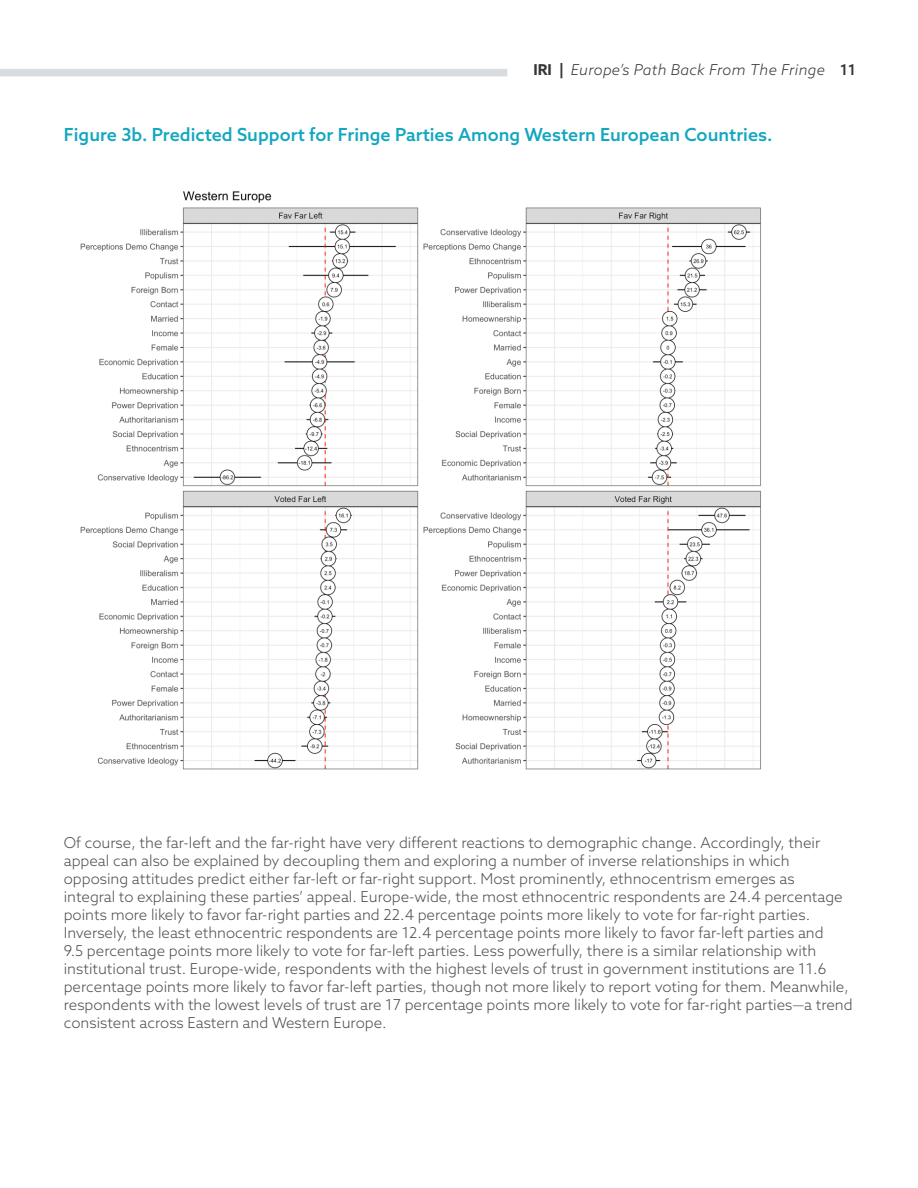
<style>
.page{position:relative;width:918px;height:1188px;background:#fff}
.page>*{position:absolute;margin:0;border:0;box-sizing:border-box;transform-origin:0 0}
.Figures{font:500 18px "Azo Sans";color:#13a7c0}
.t1{font:300 15px/18px "Azo Sans";color:#4c4f52}
.t2{font:italic 300 15px "Azo Sans";letter-spacing:.02em;color:#353635}
.s1{font-weight:700;font-style:normal}
.s2{font-weight:500;font-style:normal}
</style>
<div class="page">
<div style="left:0;top:69px;width:507px;height:7px;background:#d9dcde"></div>
<img style="left:80px;top:191px;width:681px;height:579px">
<p class="t2" style="left:533px;top:60px;width:324px"><span class="s1">IRI |</span> Europe’s Path Back From The Fringe <span class="s2">11</span></p>
<p class="Figures" style="left:64px;top:123px;width:710px">Figure 3b. Predicted Support for Fringe Parties Among Western European Countries.</p>
<p class="t1" style="left:64px;top:834px;width:790px">Of course, the far-left and the far-right have very different reactions to demographic change. Accordingly, their appeal can also be explained by decoupling them and exploring a number of inverse relationships in which opposing attitudes predict either far-left or far-right support. Most prominently, ethnocentrism emerges as<br>integral to explaining these parties’ appeal. Europe-wide, the most ethnocentric respondents are 24.4 percentage points more likely to favor far-right parties and 22.4 percentage points more likely to vote for far-right parties.<br>Inversely, the least ethnocentric respondents are 12.4 percentage points more likely to favor far-left parties and<br>9.5 percentage points more likely to vote for far-left parties. Less powerfully, there is a similar relationship with institutional trust. Europe-wide, respondents with the highest levels of trust in government institutions are 11.6 percentage points more likely to favor far-left parties, though not more likely to report voting for them. Meanwhile, respondents with the lowest levels of trust are 17 percentage points more likely to vote for far-right parties—a trend consistent across Eastern and Western Europe.</p>
</div>
